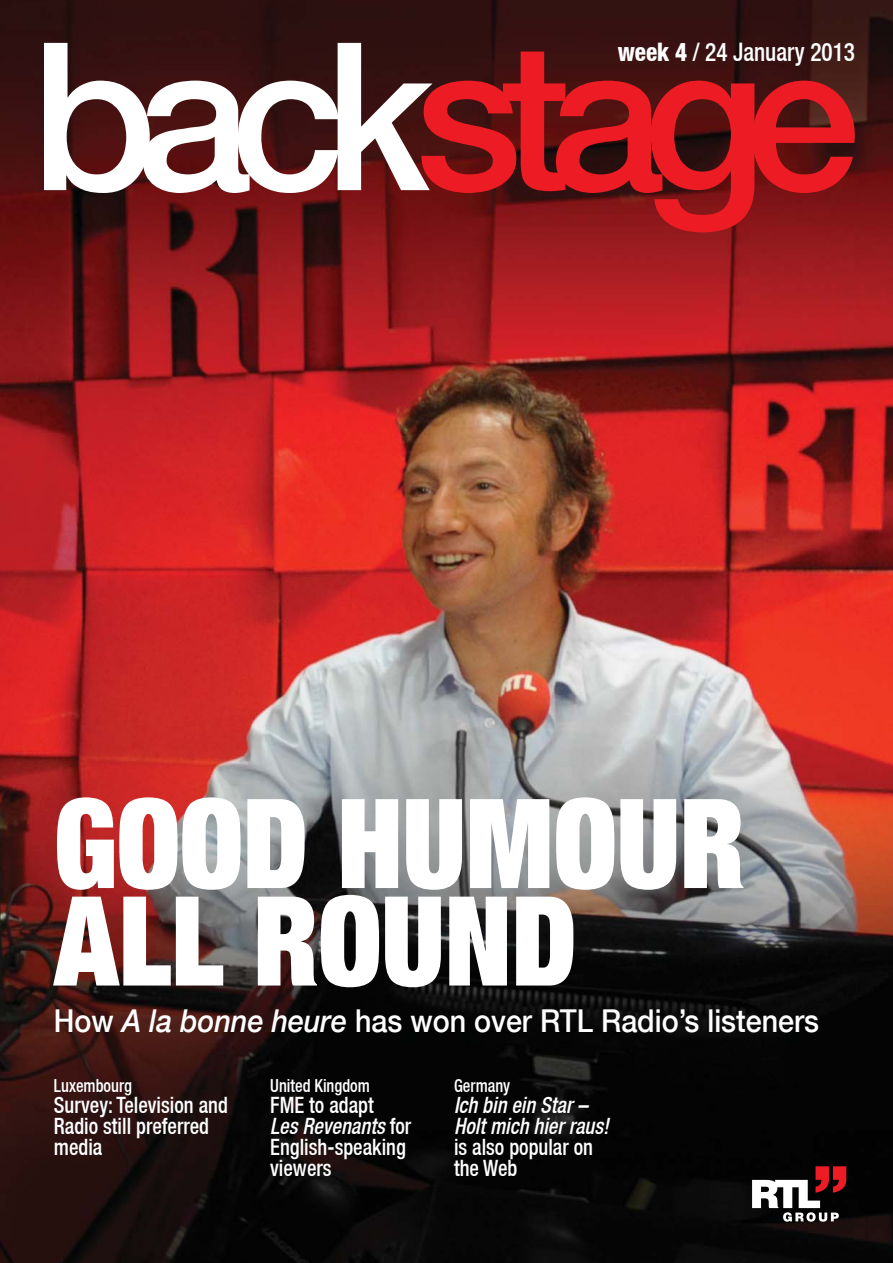
<style>
.page{position:relative;width:893px;height:1263px;background:#fff}
.page>*{position:absolute;margin:0;border:0;box-sizing:border-box;transform-origin:0 0}
.t1{font:900 condensed 124.5px/97.5px "Helvetica Neue";color:#fff;scale:.91 1}
.t2{font:500 31.5px "Helvetica Neue";color:#fff;scale:.91 1}
.t3{font:500 condensed 25.5px "Helvetica Neue";color:#fff;scale:.91 1}
.t4{font:500 condensed 22.5px/21px "Helvetica Neue";color:#fff;scale:.91 1}
.t5{font:italic 500 condensed 22.5px/21px "Helvetica Neue";color:#fff;scale:.91 1}
.t6{font:500 condensed 18px "Helvetica Neue";color:#fff;scale:.91 1}
.s1{font-weight:800}
.s2{font-style:italic}
</style>
<div class="page">
<img style="left:0;top:0;width:892px;height:1263px">
<svg style="left:44px;top:43px;width:811px;height:189px"></svg>
<svg style="left:752px;top:1166px;width:94px;height:56px"></svg>
<p class="t3" style="left:617px;top:36px;width:262px"><span class="s1">week 4</span> / 24 January 2013</p>
<h1 class="t1" style="left:54px;top:792px;width:760px">GOOD HUMOUR<br>ALL ROUND</h1>
<h2 class="t2" style="left:54px;top:1001px;width:842px">How <span class="s2">A la bonne heure</span> has won over RTL Radio’s listeners</h2>
<p class="t6" style="left:54px;top:1075px;width:87px">Luxembourg</p>
<p class="t4" style="left:54px;top:1095px;width:193px">Survey: Television and<br>Radio still preferred media</p>
<p class="t6" style="left:270px;top:1075px;width:111px">United Kingdom</p>
<p class="t4" style="left:270px;top:1095px;width:156px">FME to adapt<br><span class="s2">Les Revenants</span> for<br>English-speaking viewers</p>
<p class="t6" style="left:454px;top:1075px;width:63px">Germany</p>
<p class="t5" style="left:454px;top:1095px;width:172px">Ich bin ein Star –<br>Holt mich hier raus!</p>
<p class="t4" style="left:454px;top:1137px;width:154px">is also popular on the Web</p>
</div>
